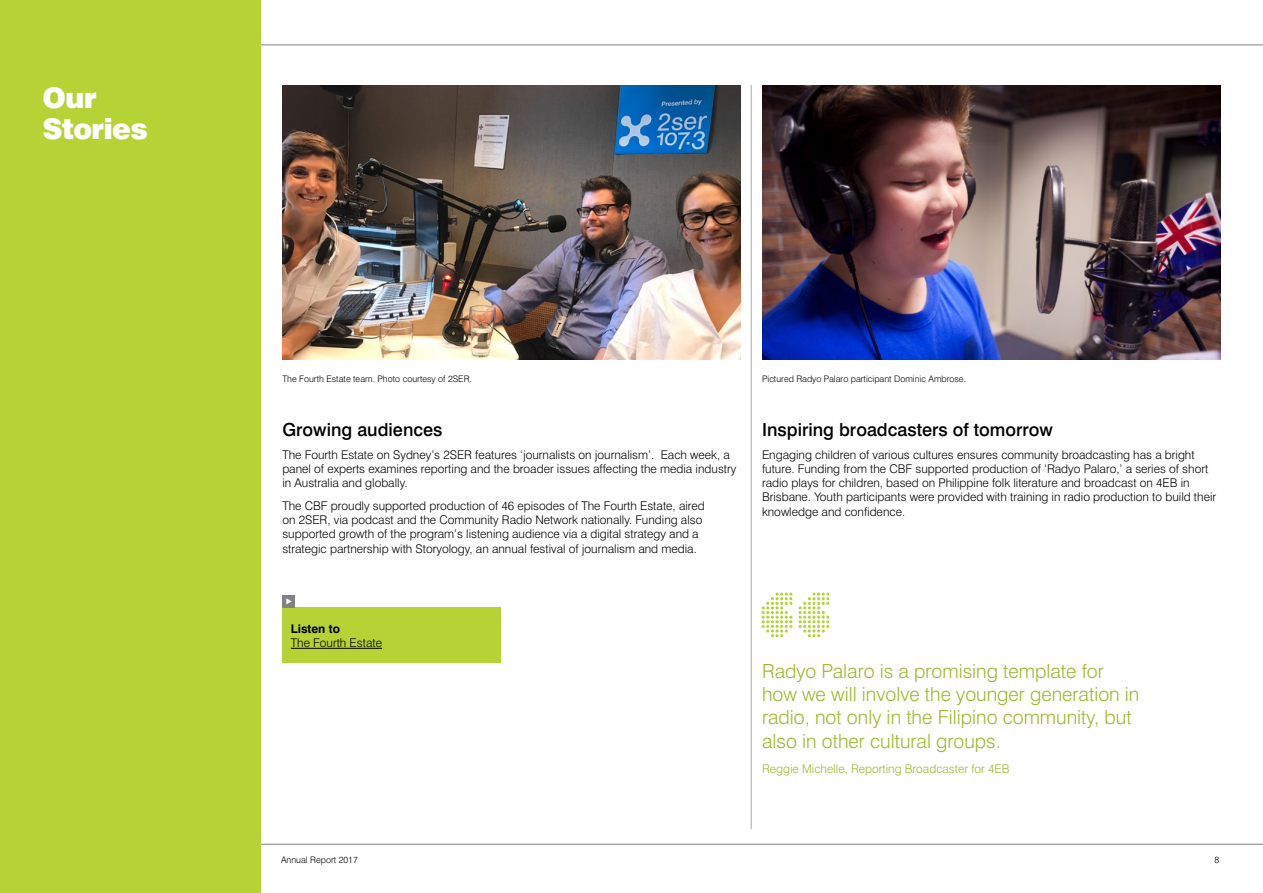
<style>
.page{position:relative;width:1263px;height:893px;background:#fff}
.page>*{position:absolute;margin:0;border:0;box-sizing:border-box;transform-origin:0 0}
.t1{font:900 28.5px/31.5px "Swiss 721 BT";letter-spacing:-.03em;color:#fff}
.t2{font:300 19.5px/23.4px "Swiss 721 BT";color:#9cb82c}
.t3{font:500 18px "Swiss 721 BT";color:#000}
.t4{font:300 12px/14.2px "Swiss 721 BT";color:#000}
.t5{font:300 12px "Swiss 721 BT";color:#9cb82c}
.t6{font:700 12px "Swiss 721 BT";color:#000}
.t7{font:300 9px "Swiss 721 BT";color:#000}
</style>
<div class="page">
<div style="left:0;top:0;width:261px;height:893px;background:#b5d334"></div>
<hr style="left:751px;top:85px;width:1px;height:744px;background:#a7a9ac">
<img style="left:282px;top:85px;width:459px;height:275px">
<img style="left:762px;top:85px;width:458px;height:275px">
<div style="left:282px;top:607px;width:219px;height:56px;background:#b5d334"></div>
<hr style="left:291px;top:648px;width:91px;height:1px;background:#000">
<div style="left:282px;top:595px;width:13px;height:12px;background:#808285"></div>
<svg style="left:762px;top:592px;width:66px;height:45px"></svg>
<hr style="left:261px;top:45px;width:1002px;height:1px;background:#808285">
<hr style="left:261px;top:844px;width:1002px;height:1px;background:#808285">
<h1 class="t1" style="left:43px;top:82px;width:107px">Our<br>Stories</h1>
<p class="t7" style="left:282px;top:374px;width:191px">The Fourth Estate team. Photo courtesy of 2SER.</p>
<p class="t7" style="left:762px;top:374px;width:206px">Pictured Radyo Palaro participant Dominic Ambrose.</p>
<h3 class="t3" style="left:282px;top:418px;width:162px">Growing audiences</h3>
<p class="t4" style="left:282px;top:447px;width:456px">The Fourth Estate on Sydney’s 2SER features ‘journalists on journalism’. Each week, a panel of experts examines reporting and the broader issues affecting the media industry in Australia and globally.</p>
<p class="t4" style="left:282px;top:498px;width:424px">The CBF proudly supported production of 46 episodes of The Fourth Estate, aired on 2SER, via podcast and the Community Radio Network nationally. Funding also supported growth of the program’s listening audience via a digital strategy and a strategic partnership with Storyology, an annual festival of journalism and media.</p>
<h3 class="t3" style="left:762px;top:418px;width:292px">Inspiring broadcasters of tomorrow</h3>
<p class="t4" style="left:762px;top:447px;width:456px">Engaging children of various cultures ensures community broadcasting has a bright future. Funding from the CBF supported production of ‘Radyo Palaro,’ a series of short radio plays for children, based on Philippine folk literature and broadcast on 4EB in Brisbane. Youth participants were provided with training in radio production to build their knowledge and confidence.</p>
<p class="t6" style="left:291px;top:621px;width:51px">Listen to</p>
<p class="t4" style="left:291px;top:635px;width:93px">The Fourth Estate</p>
<h2 class="t2" style="left:762px;top:659px;width:379px">Radyo Palaro is a promising template for how we will involve the younger generation in radio, not only in the Filipino community, but also in other cultural groups.</h2>
<p class="t5" style="left:762px;top:761px;width:249px">Reggie Michelle, Reporting Broadcaster for 4EB</p>
<p class="t7" style="left:281px;top:854px;width:78px">Annual Report 2017</p>
<p class="t7" style="left:1214px;top:854px;width:6px">8</p>
</div>
